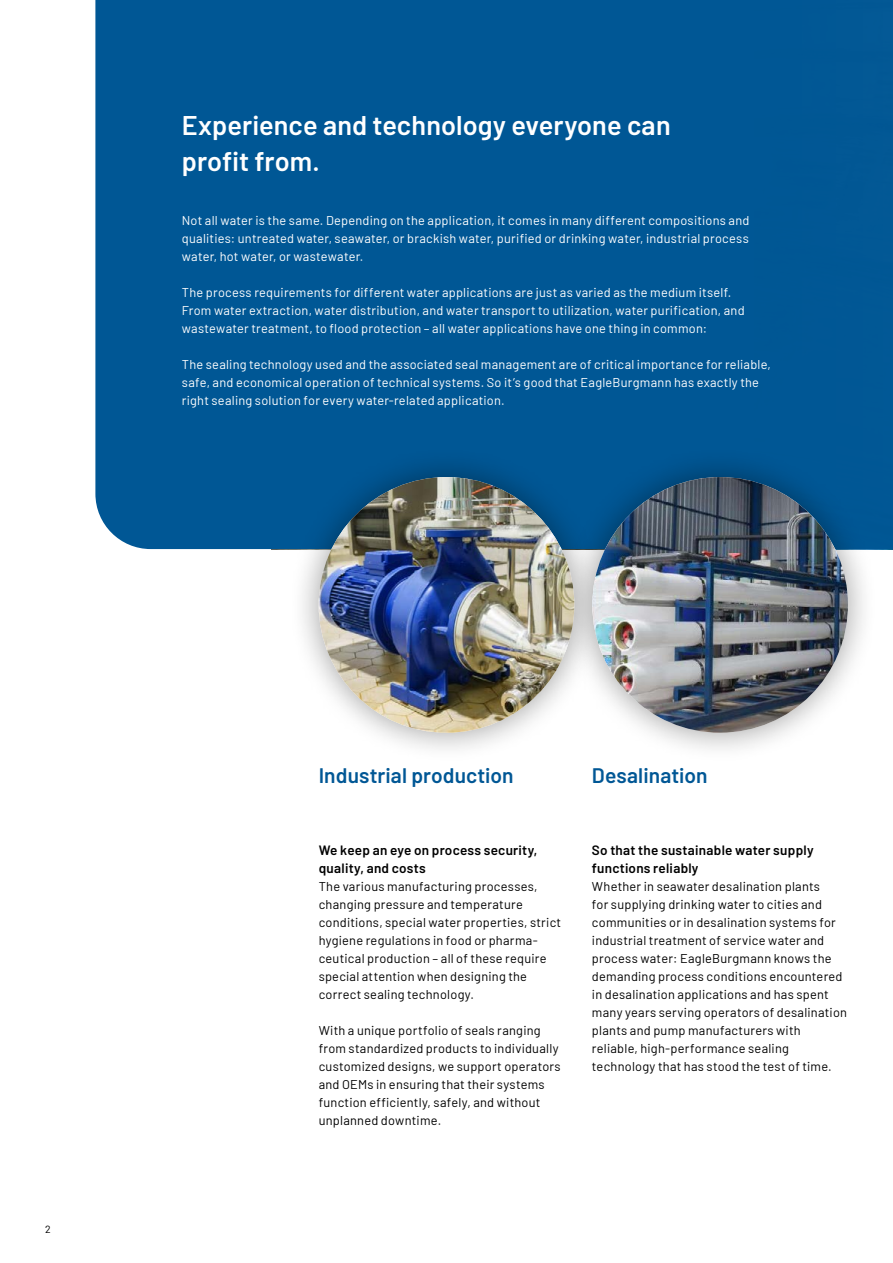
<style>
.page{position:relative;width:893px;height:1263px;background:#fff}
.page>*{position:absolute;margin:0;border:0;box-sizing:border-box;transform-origin:0 0}
.t1{font:600 27px/36px "Barlow";color:#fff}
.t2{font:600 21px "Barlow";letter-spacing:.005em;color:#005795}
.t3{font:600 13.5px/18px "Barlow";letter-spacing:.02em;color:#000}
.t4{font:12.75px/18px "Barlow";letter-spacing:.02em;color:#000}
.t5{font:12.75px/18px "Barlow";letter-spacing:.02em;color:#fff}
.t6{font:10.5px "Barlow";color:#000}
</style>
<div class="page">
<div style="left:95px;top:0;width:798px;height:549px;background:#005795"></div>
<div style="left:289px;top:447px;width:315px;height:316px;background:#000;opacity:.35"></div>
<img style="left:319px;top:477px;width:255px;height:256px;border-radius:128px">
<div style="left:562px;top:447px;width:316px;height:316px;background:#000;opacity:.35"></div>
<img style="left:592px;top:477px;width:256px;height:256px;border-radius:128px">
<h1 class="t1" style="left:182px;top:105px;width:490px">Experience and technology everyone can profit from.</h1>
<p class="t5" style="left:182px;top:210px;width:569px;text-align:justify">Not all water is the same. Depending on the application, it comes in many different compositions and qualities: untreated water, seawater, or brackish water, purified or drinking water, industrial process water, hot water, or wastewater.</p>
<p class="t5" style="left:182px;top:282px;width:564px">The process requirements for different water applications are just as varied as the medium itself.<br>From water extraction, water distribution, and water transport to utilization, water purification, and wastewater treatment, to flood protection – all water applications have one thing in common:</p>
<p class="t5" style="left:182px;top:354px;width:591px">The sealing technology used and the associated seal management are of critical importance for reliable, safe, and economical operation of technical systems. So it’s good that EagleBurgmann has exactly the right sealing solution for every water-related application.</p>
<p class="t6" style="left:45px;top:1222px;width:7px">2</p>
<h2 class="t2" style="left:319px;top:760px;width:197px">Industrial production</h2>
<h2 class="t2" style="left:592px;top:760px;width:117px">Desalination</h2>
<p class="t3" style="left:319px;top:840px;width:220px">We keep an eye on process security, quality, and costs</p>
<p class="t4" style="left:319px;top:876px;width:244px">The various manufacturing processes, changing pressure and temperature conditions, special water properties, strict hygiene regulations in food or pharma&shy;ceutical production – all of these require special attention when designing the correct sealing technology.</p>
<p class="t4" style="left:319px;top:1020px;width:244px">With a unique portfolio of seals ranging from standardized products to individually customized designs, we support operators and OEMs in ensuring that their systems function efficiently, safely, and without unplanned downtime.</p>
<p class="t3" style="left:592px;top:840px;width:223px">So that the sustainable water supply functions reliably</p>
<p class="t4" style="left:592px;top:876px;width:257px">Whether in seawater desalination plants<br>for supplying drinking water to cities and communities or in desalination systems for industrial treatment of service water and process water: EagleBurgmann knows the demanding process conditions encountered in desalination applications and has spent many years serving operators of desalination plants and pump manufacturers with reliable, high-performance sealing technology that has stood the test of time.</p>
</div>
